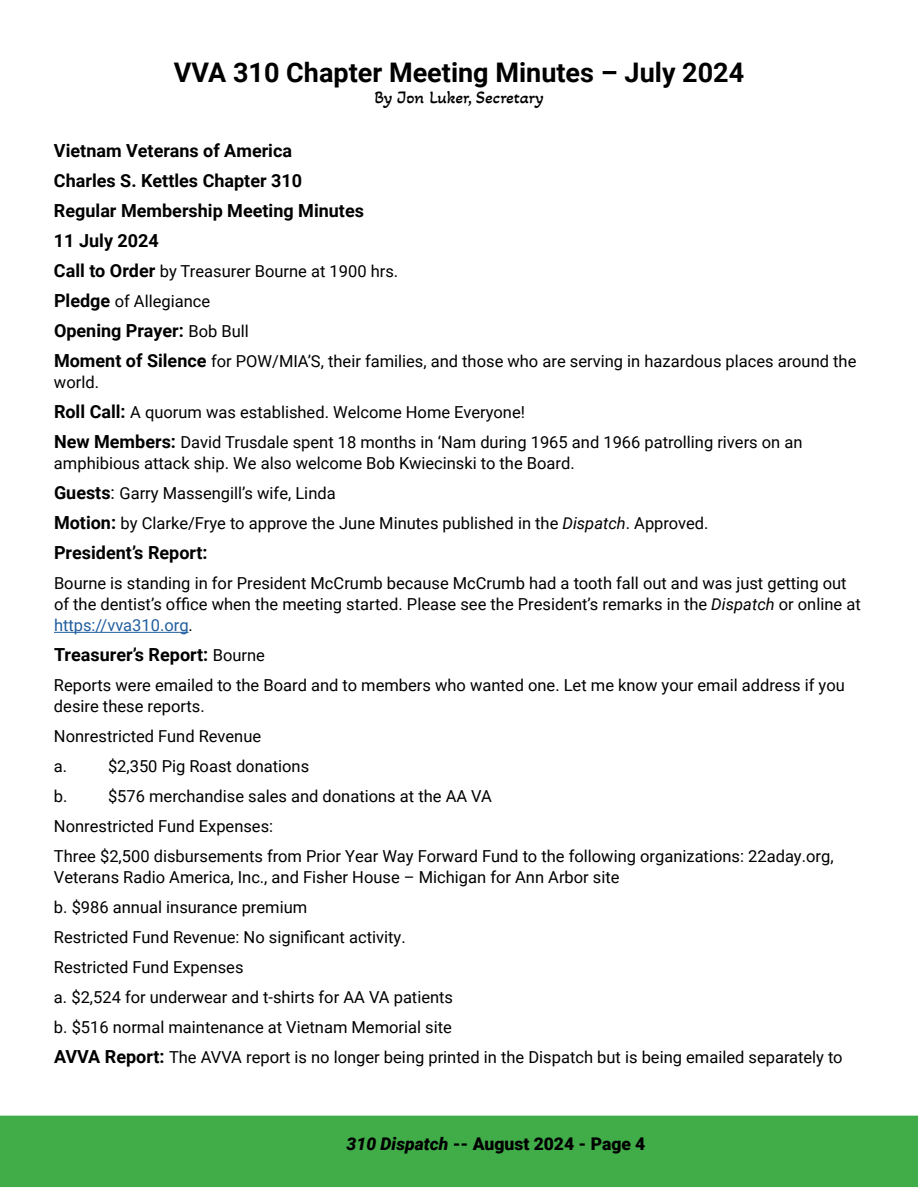
<style>
.page{position:relative;width:918px;height:1188px;background:#fff}
.page>*{position:absolute;margin:0;border:0;box-sizing:border-box;transform-origin:0 0}
.t1{font:700 27px "Roboto";color:#000}
.t2{font:700 18px/30px "Roboto";color:#000}
.t3{font:18px "Akaya Telivigala";color:#000}
.t4{font:900 17.55px "Roboto";color:#000}
.t5{font:16.5px/30px "Roboto";color:#000}
.s1{font-weight:700;font-size:18px}
.s2{font-weight:400;font-size:16.5px}
.s3{font-size:18px}
.s4{font-style:italic}
.s5{color:#215e9e}
</style>
<div class="page">
<div style="left:0;top:1116px;width:918px;height:71px;background:#41ad49"></div>
<hr style="left:54px;top:632px;width:135px;height:1px;background:#215e9e">
<h1 class="t1" style="left:174px;top:54px;width:572px">VVA 310 Chapter Meeting Minutes – July 2024</h1>
<p class="t3" style="left:374px;top:87px;width:171px">By Jon Luker, Secretary</p>
<p class="t2" style="left:54px;top:135px;width:312px">Vietnam Veterans of America<br>Charles S. Kettles Chapter 310<br>Regular Membership Meeting Minutes<br>11 July 2024</p>
<p class="t5" style="left:54px;top:256px;width:346px"><span class="s1">Call to Order</span> by Treasurer Bourne at 1900 hrs.<br><span class="s1">Pledge</span> of Allegiance</p>
<p class="t2" style="left:54px;top:315px;width:196px">Opening Prayer: <span class="s2">Bob Bull</span></p>
<p class="t5" style="left:54px;top:350px;width:804px;line-height:21px"><span class="s1">Moment of Silence</span> for POW/MIA’S, their families, and those who are serving in hazardous places around the world.</p>
<p class="t5" style="left:54px;top:397px;width:750px"><span class="s1">Roll Call:</span> A quorum was established. Welcome Home Everyone!<br><span class="s1">New Members:</span> David Trusdale spent 18 months in ‘Nam during 1965 and 1966 patrolling rivers on an</p>
<p class="t5" style="left:54px;top:448px;width:656px">amphibious attack ship. We also welcome Bob Kwiecinski to the Board.<br><span class="s1">Guests</span><span class="s3">:</span> Garry Massengill’s wife, Linda<br><span class="s1">Motion:</span> by Clarke/Frye to approve the June Minutes published in the <span class="s4">Dispatch</span>. Approved.</p>
<p class="t2" style="left:54px;top:537px;width:155px">President’s Report:</p>
<p class="t5" style="left:54px;top:572px;width:808px;line-height:21px">Bourne is standing in for President McCrumb because McCrumb had a tooth fall out and was just getting out of the dentist’s office when the meeting started. Please see the President’s remarks in the <span class="s4">Dispatch</span> or online at <span class="s5">https://vva310.org</span>.</p>
<p class="t2" style="left:54px;top:639px;width:213px">Treasurer’s Report: <span class="s2">Bourne</span></p>
<p class="t5" style="left:54px;top:674px;width:792px;line-height:21px">Reports were emailed to the Board and to members who wanted one. Let me know your email address if you desire these reports.</p>
<p class="t5" style="left:54px;top:721px;width:209px">Nonrestricted Fund Revenue a.</p>
<p class="t5" style="left:108px;top:751px;width:203px">$2,350 Pig Roast donations</p>
<p class="t5" style="left:54px;top:781px;width:781px;text-indent:54px">$576 merchandise sales and donations at the AA VA<br>Nonrestricted Fund Expenses:<br>Three $2,500 disbursements from Prior Year Way Forward Fund to the following organizations: 22aday.org,</p>
<p class="t5" style="left:54px;top:862px;width:790px">Veterans Radio America, Inc., and Fisher House – Michigan for Ann Arbor site<br>b. $986 annual insurance premium<br>Restricted Fund Revenue: No significant activity.<br>Restricted Fund Expenses<br>a. $2,524 for underwear and t-shirts for AA VA patients<br>b. $516 normal maintenance at Vietnam Memorial site<br><span class="s1">AVVA Report:</span> The AVVA report is no longer being printed in the Dispatch but is being emailed separately to</p>
<p class="t5" style="left:54px;top:781px;width:15px">b.</p>
<p class="t4" style="left:347px;top:1132px;width:300px"><span class="s4">310 Dispatch</span> -- August 2024 - Page 4</p>
</div>
